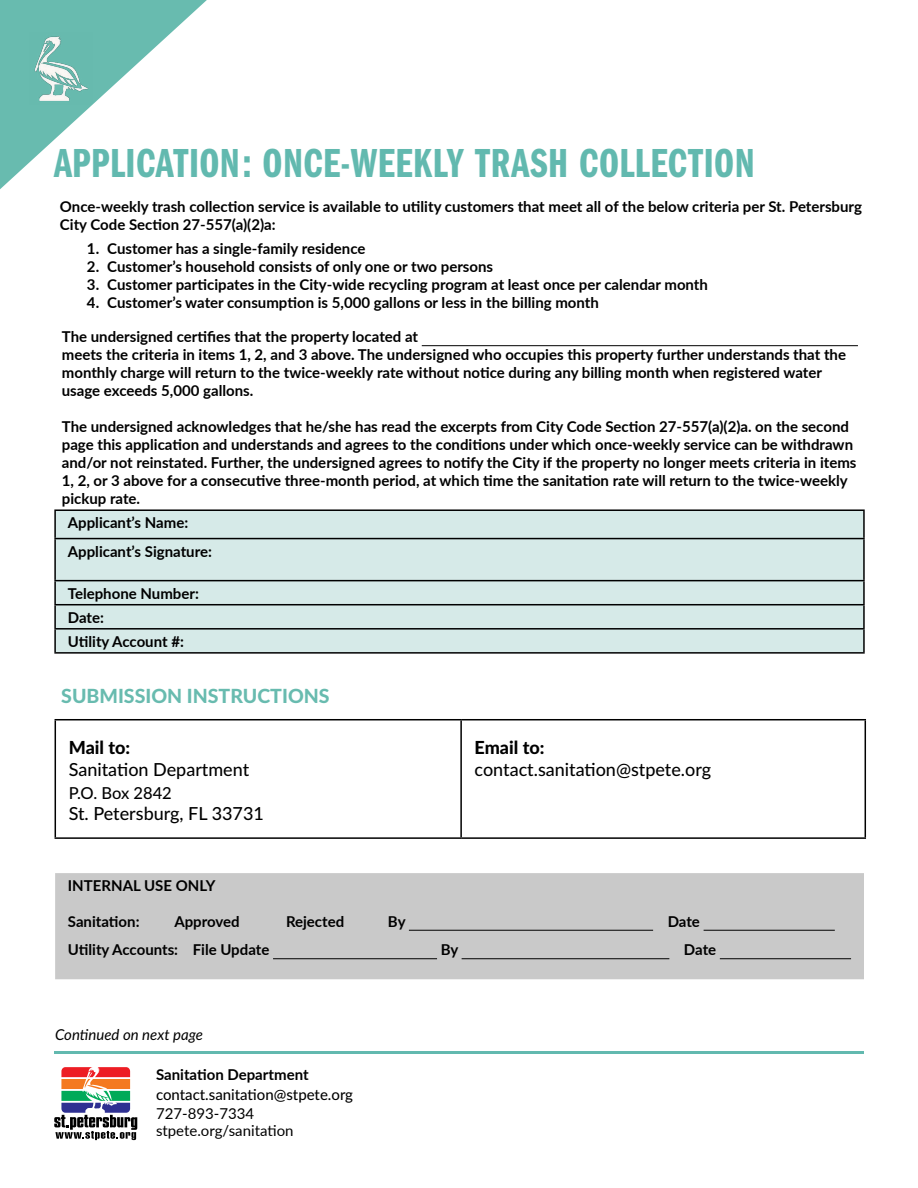
<style>
.page{position:relative;width:918px;height:1188px;background:#fff}
.page>*{position:absolute;margin:0;border:0;box-sizing:border-box;transform-origin:0 0}
.t1{font:42px "Franklin Gothic URW Com Dem";letter-spacing:.01em;color:#62b9af}
.t2{font:800 19.5px "Lato";color:#68bbaf}
.t3{font:500 18px "Lato";color:#000}
.t4{font:800 18px "Lato";color:#000}
.t5{font:500 16.5px "Lato";color:#000}
.t6{font:700 15px/18px "Lato";color:#000}
.t7{font:500 15px/19.5px "Lato";color:#000}
.t8{font:15px/16.5px "Lato";color:#000}
.t9{font:italic 15px "Lato";color:#000}
.s1{font-weight:700}
</style>
<div class="page">
<div style="left:55px;top:873px;width:809px;height:106px;background:#c9c9c9"></div>
<hr style="left:409px;top:930px;width:244px;height:1px;background:#000">
<hr style="left:704px;top:930px;width:131px;height:1px;background:#000">
<hr style="left:273px;top:958px;width:164px;height:1px;background:#000">
<hr style="left:462px;top:958px;width:207px;height:1px;background:#000">
<hr style="left:720px;top:958px;width:131px;height:1px;background:#000">
<hr style="left:54px;top:1051px;width:810px;height:3px;background:#62b9af">
<svg style="left:54px;top:1067px;width:83px;height:73px"></svg>
<svg style="left:0;top:0;width:207px;height:189px"></svg>
<img style="left:30px;top:32px;width:62px;height:72px">
<div style="left:56px;top:511px;width:807px;height:141px;background:#d6eae8"></div>
<hr style="left:54px;top:539px;width:2px;height:41px;background:#000">
<hr style="left:863px;top:539px;width:2px;height:41px;background:#000">
<hr style="left:54px;top:580px;width:811px;height:1px;background:#000">
<hr style="left:54px;top:581px;width:2px;height:23px;background:#000">
<hr style="left:863px;top:581px;width:2px;height:23px;background:#000">
<hr style="left:54px;top:604px;width:811px;height:1px;background:#000">
<hr style="left:54px;top:605px;width:2px;height:23px;background:#000">
<hr style="left:863px;top:605px;width:2px;height:23px;background:#000">
<hr style="left:54px;top:628px;width:811px;height:2px;background:#000">
<hr style="left:54px;top:630px;width:2px;height:22px;background:#000">
<hr style="left:863px;top:630px;width:2px;height:22px;background:#000">
<hr style="left:54px;top:652px;width:811px;height:2px;background:#000">
<hr style="left:54px;top:509px;width:811px;height:2px;background:#000">
<hr style="left:54px;top:511px;width:2px;height:27px;background:#000">
<hr style="left:863px;top:511px;width:2px;height:27px;background:#000">
<hr style="left:54px;top:538px;width:811px;height:1px;background:#000">
<hr style="left:422px;top:345px;width:436px;height:1px;background:#000">
<hr style="left:55px;top:720px;width:1px;height:117px;background:#000">
<hr style="left:460px;top:720px;width:2px;height:117px;background:#000">
<hr style="left:865px;top:720px;width:1px;height:117px;background:#000">
<hr style="left:55px;top:837px;width:406px;height:2px;background:#000">
<hr style="left:461px;top:837px;width:405px;height:2px;background:#000">
<hr style="left:55px;top:719px;width:406px;height:1px;background:#000">
<hr style="left:461px;top:719px;width:405px;height:1px;background:#000">
<p class="t1" style="left:54px;top:139px;width:702px">APPLICATION: ONCE-WEEKLY TRASH COLLECTION</p>
<p class="t6" style="left:60px;top:197px;width:804px">Once-weekly trash collection service is available to utility customers that meet all of the below criteria per St. Petersburg<br>City Code Section 27-557(a)(2)a:</p>
<p class="t6" style="left:87px;top:239px;width:280px">1. Customer has a single-family residence</p>
<p class="t6" style="left:87px;top:257px;width:408px">2. Customer’s household consists of only one or two persons</p>
<p class="t6" style="left:87px;top:275px;width:623px">3. Customer participates in the City-wide recycling program at least once per calendar month</p>
<p class="t6" style="left:87px;top:293px;width:514px">4. Customer’s water consumption is 5,000 gallons or less in the billing month</p>
<p class="t6" style="left:62px;top:327px;width:786px">The undersigned certifies that the property located at<br>meets the criteria in items 1, 2, and 3 above. The undersigned who occupies this property further understands that the monthly charge will return to the twice-weekly rate without notice during any billing month when registered water usage exceeds 5,000 gallons.</p>
<p class="t6" style="left:62px;top:417px;width:796px">The undersigned acknowledges that he/she has read the excerpts from City Code Section 27-557(a)(2)a. on the second page this application and understands and agrees to the conditions under which once-weekly service can be withdrawn and/or not reinstated. Further, the undersigned agrees to notify the City if the property no longer meets criteria in items 1, 2, or 3 above for a consecutive three-month period, at which time the sanitation rate will return to the twice-weekly pickup rate.</p>
<p class="t6" style="left:68px;top:513px;width:122px">Applicant’s Name:</p>
<p class="t6" style="left:68px;top:542px;width:146px">Applicant’s Signature:</p>
<p class="t6" style="left:68px;top:584px;width:133px">Telephone Number:</p>
<p class="t6" style="left:68px;top:608px;width:38px">Date:</p>
<p class="t6" style="left:68px;top:632px;width:118px">Utility Account #:</p>
<p class="t2" style="left:61px;top:682px;width:270px">SUBMISSION INSTRUCTIONS</p>
<p class="t4" style="left:69px;top:735px;width:63px">Mail to:</p>
<p class="t3" style="left:69px;top:757px;width:182px">Sanitation Department</p>
<p class="t5" style="left:69px;top:781px;width:105px">P.O. Box 2842</p>
<p class="t3" style="left:69px;top:801px;width:197px">St. Petersburg, FL 33731</p>
<p class="t4" style="left:475px;top:735px;width:71px">Email to:</p>
<p class="t3" style="left:475px;top:757px;width:238px">contact.sanitation@stpete.org</p>
<p class="t6" style="left:68px;top:876px;width:149px">INTERNAL USE ONLY</p>
<p class="t6" style="left:68px;top:912px;width:73px">Sanitation:</p>
<p class="t6" style="left:174px;top:912px;width:67px">Approved</p>
<p class="t6" style="left:286px;top:912px;width:60px">Rejected</p>
<p class="t6" style="left:388px;top:912px;width:19px">By</p>
<p class="t6" style="left:668px;top:912px;width:34px">Date</p>
<p class="t6" style="left:68px;top:940px;width:203px">Utility Accounts: File Update</p>
<p class="t6" style="left:441px;top:940px;width:19px">By</p>
<p class="t6" style="left:684px;top:940px;width:34px">Date</p>
<p class="t9" style="left:55px;top:1024px;width:149px">Continued on next page</p>
<p class="t7" style="left:156px;top:1064px;width:199px"><span class="s1">Sanitation Department </span>contact.sanitation@stpete.org</p>
<p class="t8" style="left:156px;top:1105px;width:139px">727-893-7334 stpete.org/sanitation</p>
</div>
